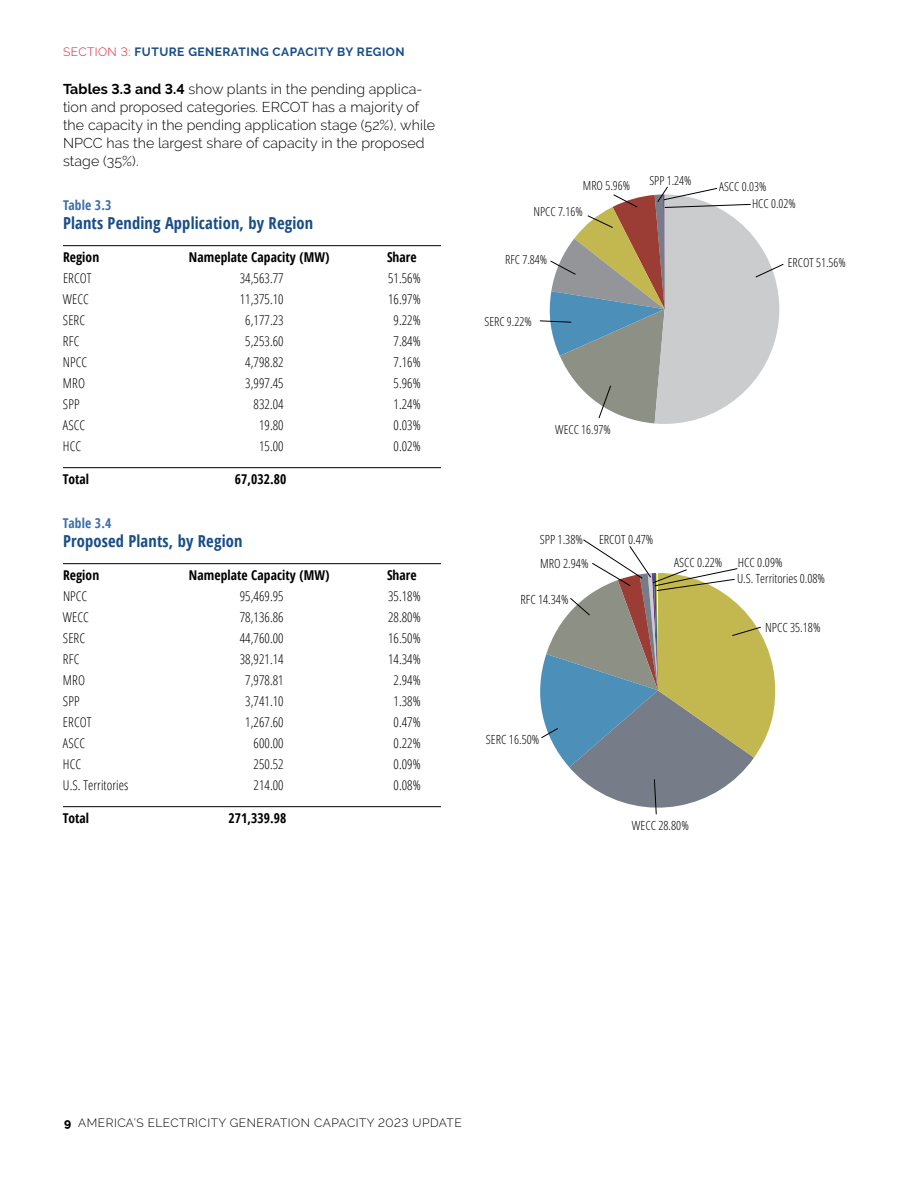
<style>
.page{position:relative;width:918px;height:1188px;background:#fff}
.page>*{position:absolute;margin:0;border:0;box-sizing:border-box;transform-origin:0 0}
.t1{font:700 condensed 16.5px "Open Sans";letter-spacing:.01em;color:#194d87}
.t2{font:300 14.25px/18px "Raleway";letter-spacing:.005em;color:#000}
.t3{font:300 condensed 13.5px "Open Sans";letter-spacing:.005em;color:#000}
.t4{font:700 condensed 13.5px "Open Sans";letter-spacing:.005em;color:#000}
.t5{font:700 condensed 13.5px "Open Sans";letter-spacing:.01em;color:#3c6eac}
.t6{font:300 12.6px "Open Sans Condensed";color:#000}
.t7{font:300 12.45px "Open Sans Condensed";color:#000}
.t8{font:300 12px "Raleway";letter-spacing:.04em;color:#000}
.t9{font:700 12px "Raleway";letter-spacing:.04em;color:#194d87}
.s1{font-weight:300;color:#dd1e36}
.s2{font-weight:700}
.s3{font-weight:800}
</style>
<div class="page">
<hr style="left:63px;top:245px;width:378px;height:1px;background:#000">
<hr style="left:63px;top:467px;width:378px;height:1px;background:#000">
<hr style="left:63px;top:563px;width:378px;height:1px;background:#000">
<hr style="left:63px;top:806px;width:378px;height:1px;background:#000">
<svg style="left:631px;top:419px;width:66px;height:5px"></svg>
<svg style="left:539px;top:186px;width:245px;height:233px"></svg>
<svg style="left:540px;top:634px;width:235px;height:113px"></svg>
<svg style="left:541px;top:539px;width:220px;height:276px"></svg>
<p class="t9" style="left:63px;top:45px;width:343px"><span class="s1">SECTION 3:</span> FUTURE GENERATING CAPACITY BY REGION</p>
<p class="t2" style="left:63px;top:80px;width:374px"><span class="s2">Tables 3.3 and 3.4</span> show plants in the pending applica&shy;tion and proposed categories. ERCOT has a majority of the capacity in the pending application stage (52%), while NPCC has the largest share of capacity in the proposed stage (35%).</p>
<p class="t5" style="left:63px;top:196px;width:50px">Table 3.3</p>
<p class="t1" style="left:63px;top:212px;width:252px">Plants Pending Application, by Region</p>
<p class="t4" style="left:63px;top:248px;width:38px">Region</p>
<p class="t4" style="left:189px;top:248px;width:142px">Nameplate Capacity (MW)</p>
<p class="t4" style="left:387px;top:248px;width:31px">Share</p>
<p class="t3" style="left:63px;top:269px;width:30px">ERCOT</p>
<p class="t3" style="left:240px;top:269px;width:45px">34,563.77</p>
<p class="t3" style="left:388px;top:269px;width:34px">51.56%</p>
<p class="t3" style="left:63px;top:290px;width:27px">WECC</p>
<p class="t3" style="left:240px;top:290px;width:45px">11,375.10</p>
<p class="t3" style="left:388px;top:290px;width:34px">16.97%</p>
<p class="t3" style="left:63px;top:311px;width:24px">SERC</p>
<p class="t3" style="left:245px;top:311px;width:40px">6,177.23</p>
<p class="t3" style="left:394px;top:311px;width:29px">9.22%</p>
<p class="t3" style="left:63px;top:332px;width:18px">RFC</p>
<p class="t3" style="left:245px;top:332px;width:40px">5,253.60</p>
<p class="t3" style="left:394px;top:332px;width:29px">7.84%</p>
<p class="t3" style="left:63px;top:353px;width:26px">NPCC</p>
<p class="t3" style="left:245px;top:353px;width:40px">4,798.82</p>
<p class="t3" style="left:394px;top:353px;width:29px">7.16%</p>
<p class="t3" style="left:63px;top:374px;width:24px">MRO</p>
<p class="t3" style="left:245px;top:374px;width:40px">3,997.45</p>
<p class="t3" style="left:394px;top:374px;width:29px">5.96%</p>
<p class="t3" style="left:63px;top:395px;width:18px">SPP</p>
<p class="t3" style="left:254px;top:395px;width:32px">832.04</p>
<p class="t3" style="left:394px;top:395px;width:29px">1.24%</p>
<p class="t3" style="left:63px;top:416px;width:24px">ASCC</p>
<p class="t3" style="left:259px;top:416px;width:26px">19.80</p>
<p class="t3" style="left:394px;top:416px;width:29px">0.03%</p>
<p class="t3" style="left:63px;top:437px;width:20px">HCC</p>
<p class="t3" style="left:259px;top:437px;width:26px">15.00</p>
<p class="t3" style="left:394px;top:437px;width:29px">0.02%</p>
<p class="t4" style="left:63px;top:470px;width:28px">Total</p>
<p class="t4" style="left:235px;top:470px;width:53px">67,032.80</p>
<p class="t5" style="left:63px;top:514px;width:50px">Table 3.4</p>
<p class="t1" style="left:63px;top:530px;width:181px">Proposed Plants, by Region</p>
<p class="t4" style="left:63px;top:566px;width:38px">Region</p>
<p class="t4" style="left:189px;top:566px;width:142px">Nameplate Capacity (MW)</p>
<p class="t4" style="left:387px;top:566px;width:31px">Share</p>
<p class="t3" style="left:63px;top:587px;width:26px">NPCC</p>
<p class="t3" style="left:240px;top:587px;width:45px">95,469.95</p>
<p class="t3" style="left:388px;top:587px;width:34px">35.18%</p>
<p class="t3" style="left:63px;top:608px;width:27px">WECC</p>
<p class="t3" style="left:240px;top:608px;width:45px">78,136.86</p>
<p class="t3" style="left:388px;top:608px;width:34px">28.80%</p>
<p class="t3" style="left:63px;top:629px;width:24px">SERC</p>
<p class="t3" style="left:240px;top:629px;width:45px">44,760.00</p>
<p class="t3" style="left:388px;top:629px;width:34px">16.50%</p>
<p class="t3" style="left:63px;top:650px;width:18px">RFC</p>
<p class="t3" style="left:240px;top:650px;width:45px">38,921.14</p>
<p class="t3" style="left:388px;top:650px;width:34px">14.34%</p>
<p class="t3" style="left:63px;top:671px;width:24px">MRO</p>
<p class="t3" style="left:245px;top:671px;width:40px">7,978.81</p>
<p class="t3" style="left:394px;top:671px;width:29px">2.94%</p>
<p class="t3" style="left:63px;top:692px;width:18px">SPP</p>
<p class="t3" style="left:245px;top:692px;width:40px">3,741.10</p>
<p class="t3" style="left:394px;top:692px;width:29px">1.38%</p>
<p class="t3" style="left:63px;top:713px;width:30px">ERCOT</p>
<p class="t3" style="left:245px;top:713px;width:40px">1,267.60</p>
<p class="t3" style="left:394px;top:713px;width:29px">0.47%</p>
<p class="t3" style="left:63px;top:734px;width:24px">ASCC</p>
<p class="t3" style="left:254px;top:734px;width:32px">600.00</p>
<p class="t3" style="left:394px;top:734px;width:29px">0.22%</p>
<p class="t3" style="left:63px;top:755px;width:20px">HCC</p>
<p class="t3" style="left:254px;top:755px;width:32px">250.52</p>
<p class="t3" style="left:394px;top:755px;width:29px">0.09%</p>
<p class="t3" style="left:63px;top:776px;width:67px">U.S. Territories</p>
<p class="t3" style="left:254px;top:776px;width:32px">214.00</p>
<p class="t3" style="left:394px;top:776px;width:29px">0.08%</p>
<p class="t4" style="left:63px;top:809px;width:28px">Total</p>
<p class="t4" style="left:228px;top:809px;width:59px">271,339.98</p>
<p class="t7" style="left:583px;top:177px;width:49px">MRO 5.96%</p>
<p class="t7" style="left:534px;top:203px;width:51px">NPCC 7.16%</p>
<p class="t7" style="left:505px;top:251px;width:43px">RFC 7.84%</p>
<p class="t7" style="left:649px;top:172px;width:44px">SPP 1.24%</p>
<p class="t7" style="left:484px;top:313px;width:49px">SERC 9.22%</p>
<p class="t7" style="left:719px;top:179px;width:49px">ASCC 0.03%</p>
<p class="t7" style="left:752px;top:195px;width:45px">HCC 0.02%</p>
<p class="t7" style="left:788px;top:254px;width:60px">ERCOT 51.56%</p>
<p class="t7" style="left:555px;top:421px;width:57px">WECC 16.97%</p>
<p class="t6" style="left:540px;top:531px;width:45px">SPP 1.38%</p>
<p class="t6" style="left:599px;top:531px;width:56px">ERCOT 0.47%</p>
<p class="t6" style="left:540px;top:555px;width:50px">MRO 2.94%</p>
<p class="t6" style="left:521px;top:591px;width:49px">RFC 14.34%</p>
<p class="t6" style="left:674px;top:554px;width:50px">ASCC 0.22%</p>
<p class="t6" style="left:738px;top:554px;width:46px">HCC 0.09%</p>
<p class="t6" style="left:737px;top:570px;width:90px">U.S. Territories 0.08%</p>
<p class="t6" style="left:765px;top:618px;width:57px">NPCC 35.18%</p>
<p class="t6" style="left:486px;top:731px;width:55px">SERC 16.50%</p>
<p class="t6" style="left:632px;top:817px;width:58px">WECC 28.80%</p>
<p class="t8" style="left:64px;top:1116px;width:399px"><span class="s3">9</span> AMERICA’S ELECTRICITY GENERATION CAPACITY 2023 UPDATE</p>
</div>
